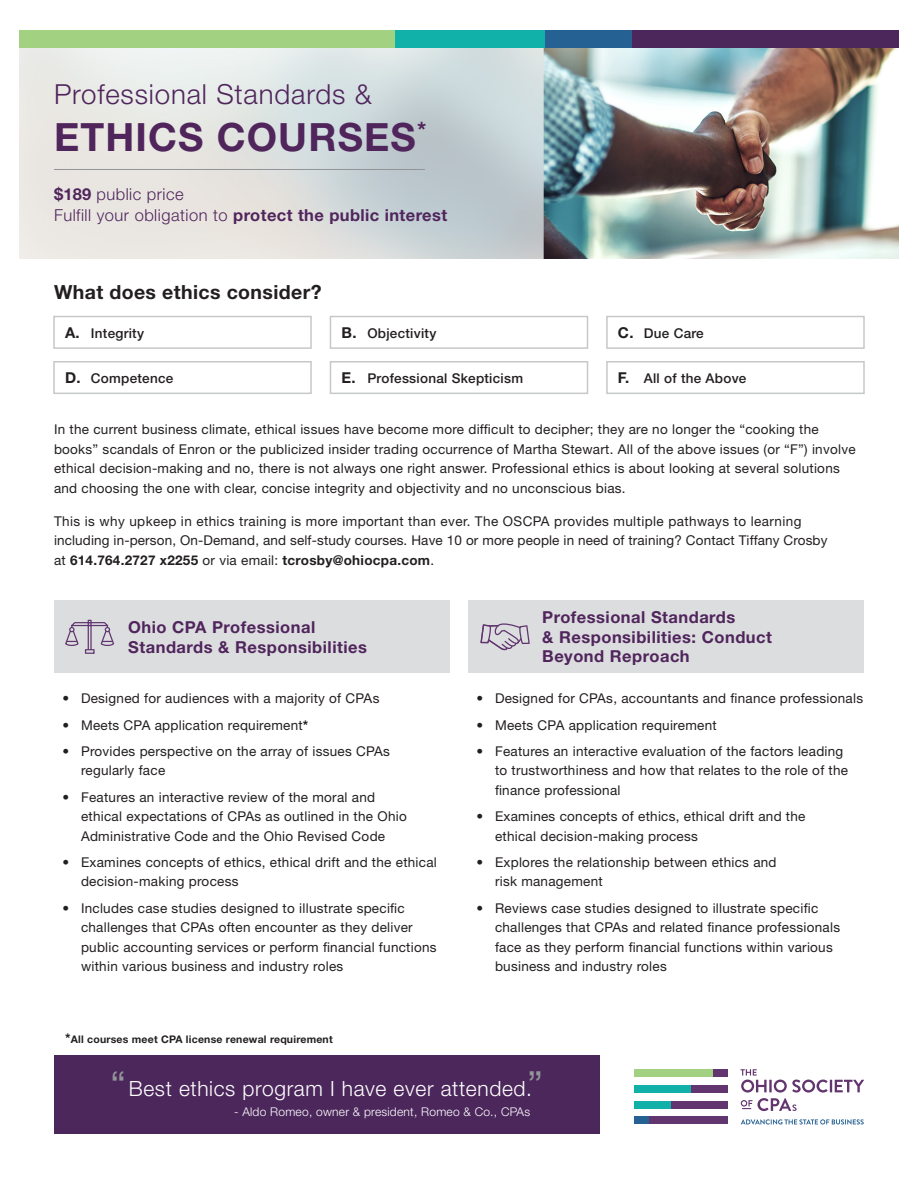
<style>
.page{position:relative;width:918px;height:1188px;background:#fff}
.page>*{position:absolute;margin:0;border:0;box-sizing:border-box;transform-origin:0 0}
.t1{font:700 39px "Helvetica Neue LT Std";letter-spacing:.03em;color:#50255c}
.t2{font:36px "Helvetica Neue LT Std";color:#939598}
.t3{font:300 27.6px "Helvetica Neue LT Std";letter-spacing:.03em;color:#50255c}
.t4{font:300 21px "Helvetica Neue LT Std";letter-spacing:.03em;color:#fff}
.t5{font:700 19.5px "Helvetica Neue LT Std";letter-spacing:.02em;color:#231f20}
.t6{font:700 16.5px/19.8px "Helvetica Neue LT Std";letter-spacing:.03em;color:#50255c}
.t7{font:300 16.5px "Helvetica Neue LT Std";letter-spacing:.03em;color:#50255c}
.t8{font:700 15px "Helvetica Neue LT Std";color:#231f20}
.t9{font:13.5px/19.5px "Helvetica Neue LT Std";letter-spacing:.02em;color:#231f20}
.t10{font:500 13.5px "Helvetica Neue LT Std";letter-spacing:.02em;color:#231f20}
.t11{font:300 12px "Helvetica Neue LT Std";letter-spacing:.02em;color:#fff}
.t12{font:700 10.5px "Helvetica Neue LT Std";letter-spacing:.02em;color:#231f20}
.s1{font-weight:700}
.s2{font-weight:300}
.s3{font-size:13.5px}
</style>
<div class="page">
<div style="left:54px;top:601px;width:396px;height:72px;background:#dcdddf"></div>
<div style="left:53px;top:316px;width:259px;height:33px;border:2px solid #c7c8ca"></div>
<div style="left:53px;top:361px;width:259px;height:33px;border:2px solid #c7c8ca"></div>
<div style="left:606px;top:316px;width:259px;height:33px;border:2px solid #c7c8ca"></div>
<div style="left:606px;top:361px;width:259px;height:33px;border:2px solid #c7c8ca"></div>
<div style="left:330px;top:316px;width:258px;height:33px;border:2px solid #c7c8ca"></div>
<div style="left:330px;top:361px;width:258px;height:33px;border:2px solid #c7c8ca"></div>
<div style="left:468px;top:601px;width:396px;height:72px;background:#dcdddf"></div>
<div style="left:54px;top:1056px;width:545px;height:78px;background:#4c275c"></div>
<div style="left:634px;top:1116px;width:16px;height:8px;background:#266193"></div>
<div style="left:634px;top:1101px;width:38px;height:8px;background:#11b1aa"></div>
<div style="left:634px;top:1085px;width:57px;height:8px;background:#11b1aa"></div>
<div style="left:672px;top:1101px;width:56px;height:8px;background:#62356e"></div>
<div style="left:691px;top:1085px;width:37px;height:8px;background:#62356e"></div>
<div style="left:650px;top:1116px;width:78px;height:8px;background:#62356e"></div>
<div style="left:712px;top:1069px;width:16px;height:8px;background:#62356e"></div>
<div style="left:634px;top:1069px;width:78px;height:8px;background:#a3d182"></div>
<svg style="left:741px;top:1069px;width:123px;height:42px"></svg>
<svg style="left:741px;top:1119px;width:123px;height:6px"></svg>
<img style="left:19px;top:48px;width:880px;height:210px">
<div style="left:19px;top:30px;width:376px;height:18px;background:#a3d182"></div>
<div style="left:395px;top:30px;width:150px;height:18px;background:#11b1aa"></div>
<div style="left:545px;top:30px;width:87px;height:18px;background:#266193"></div>
<div style="left:632px;top:30px;width:267px;height:18px;background:#4c275c"></div>
<svg style="left:65px;top:620px;width:49px;height:34px"></svg>
<svg style="left:480px;top:623px;width:50px;height:27px"></svg>
<hr style="left:54px;top:169px;width:371px;height:1px;background:#939598">
<p class="t3" style="left:54px;top:77px;width:319px">Professional Standards &amp;</p>
<p class="t1" style="left:54px;top:113px;width:374px">ETHICS COURSES<sup>*</sup></p>
<p class="t7" style="left:54px;top:184px;width:131px"><span class="s1">$189</span> public price</p>
<p class="t6" style="left:54px;top:205px;width:395px"><span class="s2">Fulfill your obligation to</span> protect the public interest</p>
<p class="t5" style="left:54px;top:280px;width:269px">What does ethics consider?</p>
<p class="t8" style="left:65px;top:323px;width:16px">A.</p>
<p class="t8" style="left:341px;top:323px;width:17px">B.</p>
<p class="t8" style="left:618px;top:323px;width:17px">C.</p>
<p class="t8" style="left:65px;top:368px;width:17px">D.</p>
<p class="t8" style="left:341px;top:368px;width:16px">E.</p>
<p class="t8" style="left:618px;top:368px;width:13px">F.</p>
<p class="t10" style="left:91px;top:325px;width:55px">Integrity</p>
<p class="t10" style="left:367px;top:325px;width:70px">Objectivity</p>
<p class="t10" style="left:644px;top:325px;width:61px">Due Care</p>
<p class="t10" style="left:91px;top:370px;width:84px">Competence</p>
<p class="t10" style="left:367px;top:370px;width:157px">Professional Skepticism</p>
<p class="t10" style="left:644px;top:370px;width:104px">All of the Above</p>
<p class="t9" style="left:54px;top:419px;width:803px">In the current business climate, ethical issues have become more difficult to decipher; they are no longer the “cooking the books” scandals of Enron or the publicized insider trading occurrence of Martha Stewart. All of the above issues (or “F”) involve ethical decision-making and no, there is not always one right answer. Professional ethics is about looking at several solutions and choosing the one with clear, concise integrity and objectivity and no unconscious bias.</p>
<p class="t9" style="left:54px;top:511px;width:775px">This is why upkeep in ethics training is more important than ever. The OSCPA provides multiple pathways to learning including in-person, On-Demand, and self-study courses. Have 10 or more people in need of training? Contact Tiffany Crosby at <span class="s1">614.764.2727 x2255</span> or via email: <span class="s1">tcrosby@ohiocpa.com</span>.</p>
<p class="t6" style="left:128px;top:617px;width:189px">Ohio CPA Professional</p>
<p class="t6" style="left:128px;top:636px;width:240px">Standards &amp; Responsibilities</p>
<p class="t9" style="left:63px;top:689px;width:318px">• Designed for audiences with a majority of CPAs</p>
<p class="t9" style="left:63px;top:715px;width:247px">• Meets CPA application requirement<span class="s1">*</span></p>
<p class="t9" style="left:81px;top:741px;width:310px;text-indent:-18px">• Provides perspective on the array of issues CPAs regularly face</p>
<p class="t9" style="left:81px;top:787px;width:327px;text-indent:-18px">• Features an interactive review of the moral and ethical expectations of CPAs as outlined in the Ohio<br>Administrative Code and the Ohio Revised Code</p>
<p class="t9" style="left:81px;top:852px;width:357px;text-indent:-18px">• Examines concepts of ethics, ethical drift and the ethical decision-making process</p>
<p class="t9" style="left:81px;top:898px;width:357px;text-indent:-18px">• Includes case studies designed to illustrate specific challenges that CPAs often encounter as they deliver public accounting services or perform financial functions within various business and industry roles</p>
<p class="t6" style="left:542px;top:607px;width:231px">Professional Standards<br>&amp; Responsibilities: Conduct<br>Beyond Reproach</p>
<p class="t9" style="left:477px;top:689px;width:388px">• Designed for CPAs, accountants and finance professionals</p>
<p class="t9" style="left:477px;top:715px;width:242px">• Meets CPA application requirement</p>
<p class="t9" style="left:495px;top:741px;width:355px;text-indent:-18px">• Features an interactive evaluation of the factors leading to trustworthiness and how that relates to the role of the finance professional</p>
<p class="t9" style="left:495px;top:806px;width:312px;text-indent:-18px">• Examines concepts of ethics, ethical drift and the ethical decision-making process</p>
<p class="t9" style="left:495px;top:852px;width:283px;text-indent:-18px">• Explores the relationship between ethics and risk management</p>
<p class="t9" style="left:495px;top:898px;width:347px;text-indent:-18px">• Reviews case studies designed to illustrate specific challenges that CPAs and related finance professionals face as they perform financial functions within various business and industry roles</p>
<p class="t12" style="left:65px;top:1033px;width:269px"><span class="s3">*</span>All courses meet CPA license renewal requirement</p>
<p class="t4" style="left:129px;top:1076px;width:405px">Best ethics program I have ever attended.</p>
<p class="t11" style="left:234px;top:1105px;width:298px">- Aldo Romeo, owner &amp; president, Romeo &amp; Co., CPAs</p>
<p class="t2" style="left:110px;top:1063px;width:17px">“</p>
<p class="t2" style="left:528px;top:1063px;width:17px">”</p>
</div>
